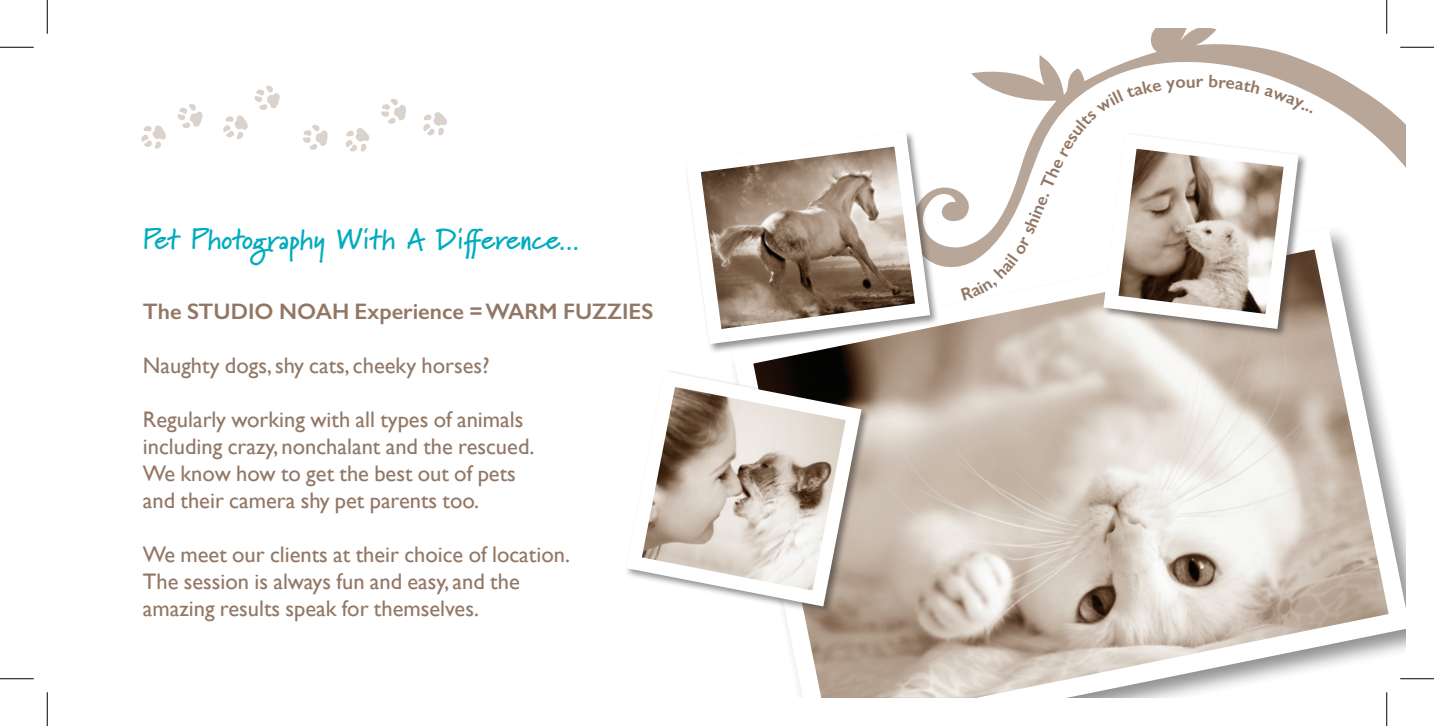
<style>
.page{position:relative;width:1434px;height:726px;background:#fff}
.page>*{position:absolute;margin:0;border:0;box-sizing:border-box;transform-origin:0 0}
.t1{font:700 29.25px "Marydale";color:#00acbe}
.t2{font:22.5px/27px "Gill Sans";color:#927765}
.t3{font:600 22.5px "Gill Sans";color:#927765}
.t4{font:600 18px "Gill Sans";color:#927765}
</style>
<div class="page">
<svg style="left:940px;top:28px;width:466px;height:190px"></svg>
<svg style="left:756px;top:218px;width:650px;height:480px"></svg>
<div style="left:1102px;top:132px;width:207px;height:207px;background:#231f20;opacity:.5"></div>
<svg style="left:1096px;top:126px;width:210px;height:210px"></svg>
<svg style="left:627px;top:363px;width:242px;height:251px"></svg>
<svg style="left:686px;top:132px;width:252px;height:220px"></svg>
<svg style="left:255px;top:85px;width:25px;height:25px"></svg>
<svg style="left:223px;top:115px;width:25px;height:24px"></svg>
<svg style="left:141px;top:125px;width:25px;height:24px"></svg>
<svg style="left:177px;top:104px;width:26px;height:24px"></svg>
<svg style="left:423px;top:112px;width:24px;height:23px"></svg>
<svg style="left:381px;top:99px;width:25px;height:25px"></svg>
<svg style="left:303px;top:125px;width:25px;height:25px"></svg>
<svg style="left:346px;top:128px;width:24px;height:24px"></svg>
<hr style="left:1400px;top:46px;width:34px;height:3px;background:#fff">
<hr style="left:1400px;top:677px;width:34px;height:3px;background:#fff">
<hr style="left:1385px;top:0;width:3px;height:34px;background:#fff">
<hr style="left:1385px;top:692px;width:3px;height:34px;background:#fff">
<hr style="left:0;top:47px;width:34px;height:1px;background:#000">
<hr style="left:1400px;top:47px;width:34px;height:1px;background:#000">
<hr style="left:0;top:678px;width:34px;height:1px;background:#000">
<hr style="left:1400px;top:678px;width:34px;height:1px;background:#000">
<hr style="left:47px;top:0;width:1px;height:34px;background:#000">
<hr style="left:47px;top:692px;width:1px;height:34px;background:#000">
<hr style="left:1386px;top:0;width:1px;height:34px;background:#000">
<hr style="left:1386px;top:692px;width:1px;height:34px;background:#000">
<svg style="left:961px;top:226px;width:75px;height:75px"></svg>
<svg style="left:1040px;top:79px;width:155px;height:118px"></svg>
<svg style="left:1209px;top:75px;width:104px;height:39px"></svg>
<h1 class="t1" style="left:143px;top:221px;width:438px">Pet Photography With A Difference...</h1>
<p class="t3" style="left:143px;top:298px;width:512px">The STUDIO NOAH Experience = WARM FUZZIES</p>
<p class="t2" style="left:143px;top:352px;width:348px">Naughty dogs, shy cats, cheeky horses?</p>
<p class="t2" style="left:143px;top:406px;width:393px">Regularly working with all types of animals including crazy, nonchalant and the rescued.<br>We know how to get the best out of pets and their camera shy pet parents too.</p>
<p class="t2" style="left:143px;top:541px;width:428px">We meet our clients at their choice of location.<br>The session is always fun and easy, and the amazing results speak for themselves.</p>
<p class="t4" style="left:1020px;top:222px;width:35px;rotate:-68deg">hine</p>
<p class="t4" style="left:1196px;top:70px;width:9px">r</p>
</div>
